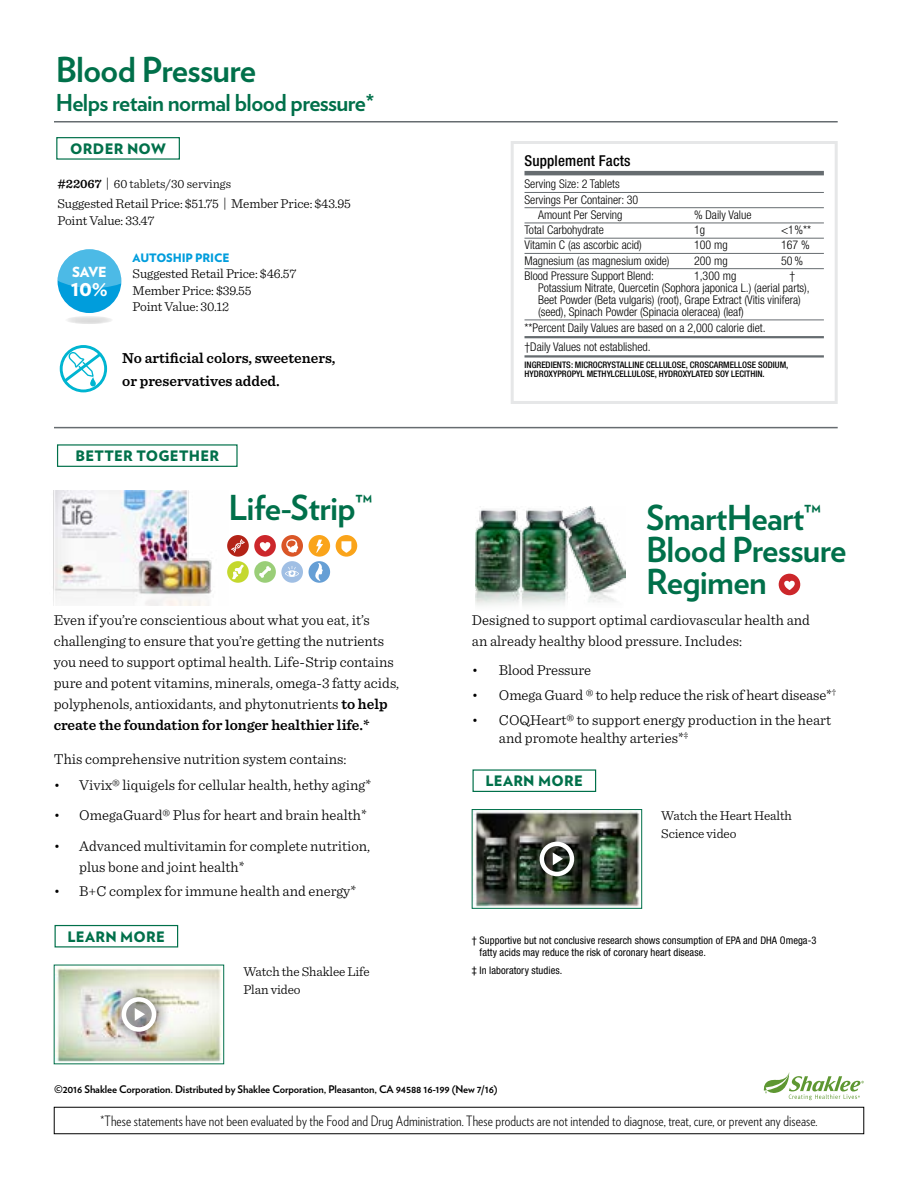
<style>
.page{position:relative;width:918px;height:1188px;background:#fff}
.page>*{position:absolute;margin:0;border:0;box-sizing:border-box;transform-origin:0 0}
.t1{font:700 34.35px/32.1px "Verlag";letter-spacing:-.02em;color:#00704a}
.t2{font:700 23.25px "Verlag";letter-spacing:-.025em;color:#00704a}
.t3{font:900 17.55px "Verlag";color:#fff}
.t4{font:300 15px/21px "Sentinel";color:#000}
.t5{font:600 15px/22.5px "Sentinel";color:#000}
.t6{font:500 condensed 15px "Helvetica Neue LT Std";letter-spacing:.01em;color:#000}
.t7{font:900 14.4px "Verlag";letter-spacing:.02em;color:#00704a}
.t8{font:300 14.25px "Verlag Condensed";letter-spacing:.005em;color:#000}
.t9{font:900 13.95px "Verlag";color:#fff}
.t10{font:300 13.5px/16.5px "Sentinel";letter-spacing:-.01em;color:#000}
.t11{font:300 12.75px "Sentinel";color:#000}
.t12{font:300 condensed 12px/12px "Helvetica Neue LT Std";color:#000}
.t13{font:900 11.7px "Verlag";letter-spacing:-.01em;color:#009ddc}
.t14{font:condensed 10.5px/12px "Helvetica Neue LT Std";letter-spacing:.005em;color:#000}
.t15{font:700 10.5px "Verlag";letter-spacing:-.01em;color:#000}
.t16{font:500 condensed 9px/9px "Helvetica Neue LT Std";color:#000}
.s1{font-weight:600}
.s2{font-size:13.5px}
</style>
<div class="page">
<hr style="left:54px;top:121px;width:784px;height:2px;background:#666c70">
<hr style="left:54px;top:427px;width:784px;height:1px;background:#666c70">
<div style="left:57px;top:444px;width:181px;height:23px;border:1px solid #00704a"></div>
<img style="left:53px;top:490px;width:159px;height:115px">
<hr style="left:525px;top:171px;width:299px;height:4px;background:#666c70">
<hr style="left:525px;top:192px;width:299px;height:1px;background:#666c70">
<hr style="left:525px;top:207px;width:299px;height:1px;background:#666c70">
<hr style="left:525px;top:223px;width:299px;height:1px;background:#666c70">
<hr style="left:525px;top:238px;width:299px;height:1px;background:#666c70">
<hr style="left:525px;top:253px;width:299px;height:1px;background:#666c70">
<hr style="left:525px;top:268px;width:299px;height:1px;background:#666c70">
<hr style="left:525px;top:320px;width:299px;height:1px;background:#666c70">
<hr style="left:525px;top:336px;width:299px;height:2px;background:#666c70">
<hr style="left:525px;top:355px;width:299px;height:3px;background:#666c70">
<div style="left:511px;top:141px;width:327px;height:263px;border:3px solid #e6e7e8"></div>
<div style="left:56px;top:137px;width:124px;height:23px;border:1px solid #00704a"></div>
<img style="left:476px;top:507px;width:150px;height:99px">
<svg style="left:65px;top:316px;width:48px;height:8px"></svg>
<div style="left:58px;top:249px;width:63px;height:64px;background:#009ddc;border-radius:50%"></div>
<svg style="left:58px;top:249px;width:63px;height:39px"></svg>
<img style="left:474px;top:811px;width:166px;height:96px">
<div style="left:472px;top:809px;width:170px;height:100px;border:1px solid #00704a"></div>
<img style="left:56px;top:967px;width:166px;height:95px">
<div style="left:472px;top:769px;width:124px;height:23px;border:1px solid #00704a"></div>
<div style="left:55px;top:925px;width:123px;height:23px;border:1px solid #00704a"></div>
<svg style="left:526px;top:828px;width:63px;height:63px;background:#485142"></svg>
<svg style="left:540px;top:842px;width:34px;height:34px"></svg>
<img style="left:108px;top:983px;width:63px;height:63px">
<svg style="left:122px;top:997px;width:34px;height:35px"></svg>
<svg style="left:763px;top:1072px;width:101px;height:28px"></svg>
<svg style="left:336px;top:535px;width:21px;height:22px"></svg>
<svg style="left:227px;top:535px;width:76px;height:48px"></svg>
<svg style="left:309px;top:535px;width:21px;height:48px"></svg>
<svg style="left:779px;top:574px;width:21px;height:21px"></svg>
<svg style="left:59px;top:345px;width:49px;height:48px"></svg>
<h1 class="t1" style="left:56px;top:52px;width:202px">Blood Pressure</h1>
<h2 class="t2" style="left:56px;top:84px;width:320px">Helps retain normal blood pressure*</h2>
<p class="t7" style="left:70px;top:137px;width:97px">ORDER NOW</p>
<p class="t11" style="left:58px;top:174px;width:175px"><span class="s1">#22067</span> <span class="s2">|</span> 60 tablets/30 servings</p>
<p class="t10" style="left:58px;top:194px;width:295px">Suggested Retail Price: $51.75 | Member Price: $43.95<br>Point Value: 33.47</p>
<p class="t9" style="left:72px;top:261px;width:36px">SAVE</p>
<p class="t3" style="left:71px;top:275px;width:39px">10%</p>
<p class="t13" style="left:133px;top:248px;width:98px">AUTOSHIP PRICE</p>
<p class="t10" style="left:133px;top:264px;width:165px">Suggested Retail Price: $46.57<br>Member Price: $39.55<br>Point Value: 30.12</p>
<p class="t5" style="left:122px;top:346px;width:215px">No artificial colors, sweeteners, or preservatives added.</p>
<p class="t7" style="left:75px;top:444px;width:145px">BETTER TOGETHER</p>
<p class="t6" style="left:525px;top:151px;width:108px">Supplement Facts</p>
<p class="t12" style="left:525px;top:178px;width:97px">Serving Size: 2 Tablets</p>
<p class="t12" style="left:525px;top:193px;width:115px">Servings Per Container: 30</p>
<p class="t12" style="left:538px;top:208px;width:86px">Amount Per Serving</p>
<p class="t12" style="left:694px;top:208px;width:59px">% Daily Value</p>
<p class="t12" style="left:525px;top:224px;width:81px">Total Carbohydrate</p>
<p class="t12" style="left:694px;top:224px;width:13px">1g</p>
<p class="t12" style="left:781px;top:224px;width:32px">&lt;1%**</p>
<p class="t12" style="left:525px;top:239px;width:119px">Vitamin C (as ascorbic acid)</p>
<p class="t12" style="left:694px;top:239px;width:35px">100 mg</p>
<p class="t12" style="left:781px;top:239px;width:30px">167 %</p>
<p class="t12" style="left:525px;top:254px;width:147px">Magnesium (as magnesium oxide)</p>
<p class="t12" style="left:694px;top:254px;width:35px">200 mg</p>
<p class="t12" style="left:781px;top:254px;width:24px">50%</p>
<p class="t12" style="left:525px;top:269px;width:131px">Blood Pressure Support Blend:</p>
<p class="t12" style="left:694px;top:269px;width:44px">1,300 mg</p>
<p class="t12" style="left:538px;top:269px;width:273px;text-indent:252px">† Potassium Nitrate, Quercetin (Sophora japonica L.) (aerial parts), Beet Powder (Beta vulgaris) (root), Grape Extract (Vitis vinifera) (seed), Spinach Powder (Spinacia oleracea) (leaf)</p>
<p class="t12" style="left:525px;top:318px;width:243px;line-height:19.2px">**Percent Daily Values are based on a 2,000 calorie diet. †Daily Values not established.</p>
<p class="t16" style="left:525px;top:360px;width:265px">INGREDIENTS: MICROCRYSTALLINE CELLULOSE, CROSCARMELLOSE SODIUM,<br>HYDROXYPROPYL METHYLCELLULOSE, HYDROXYLATED SOY LECITHIN.</p>
<h1 class="t1" style="left:228px;top:490px;width:146px">Life-Strip™</h1>
<h1 class="t1" style="left:646px;top:500px;width:202px">SmartHeart™<br>Blood Pressure<br>Regimen</h1>
<p class="t4" style="left:54px;top:608px;width:347px">Even if you’re conscientious about what you eat, it’s challenging to ensure that you’re getting the nutrients you need to support optimal health. Life-Strip contains pure and potent vitamins, minerals, omega-3 fatty acids, polyphenols, antioxidants, and phytonutrients <span class="s1">to help create the foundation for longer healthier life.*</span></p>
<p class="t4" style="left:54px;top:748px;width:294px">This comprehensive nutrition system contains:</p>
<p class="t4" style="left:54px;top:773px;width:319px">• Vivix® liquigels for cellular health, hethy aging*</p>
<p class="t4" style="left:54px;top:804px;width:315px">• OmegaGuard® Plus for heart and brain health*</p>
<p class="t4" style="left:79px;top:835px;width:293px;text-indent:-26px">• Advanced multivitamin for complete nutrition, plus bone and joint health*</p>
<p class="t4" style="left:54px;top:880px;width:304px">• B+C complex for immune health and energy*</p>
<p class="t4" style="left:472px;top:608px;width:340px">Designed to support optimal cardiovascular health and an already healthy blood pressure. Includes:</p>
<p class="t4" style="left:472px;top:659px;width:121px">• Blood Pressure</p>
<p class="t4" style="left:472px;top:684px;width:366px">• Omega Guard ® to help reduce the risk of heart disease*<sup>†</sup></p>
<p class="t4" style="left:499px;top:710px;width:334px;line-height:18px;text-indent:-27px">• COQHeart® to support energy production in the heart and promote healthy arteries*<sup>‡</sup></p>
<p class="t7" style="left:486px;top:769px;width:99px">LEARN MORE</p>
<p class="t10" style="left:661px;top:806px;width:132px;line-height:18px">Watch the Heart Health<br>Science video</p>
<p class="t7" style="left:68px;top:925px;width:99px">LEARN MORE</p>
<p class="t10" style="left:243px;top:961px;width:128px;line-height:18px">Watch the Shaklee Life<br>Plan video</p>
<p class="t14" style="left:480px;top:934px;width:338px;text-indent:-8px">† Supportive but not conclusive research shows consumption of EPA and DHA Omega-3 fatty acids may reduce the risk of coronary heart disease.</p>
<p class="t14" style="left:472px;top:965px;width:92px">‡ In laboratory studies.</p>
<p class="t15" style="left:54px;top:1081px;width:445px">©2016 Shaklee Corporation. Distributed by Shaklee Corporation, Pleasanton, CA 94588 16-199 (New 7/16)</p>
<p class="t8" style="left:101px;top:1111px;width:718px">*These statements have not been evaluated by the Food and Drug Administration. These products are not intended to diagnose, treat, cure, or prevent any disease.</p>
</div>
